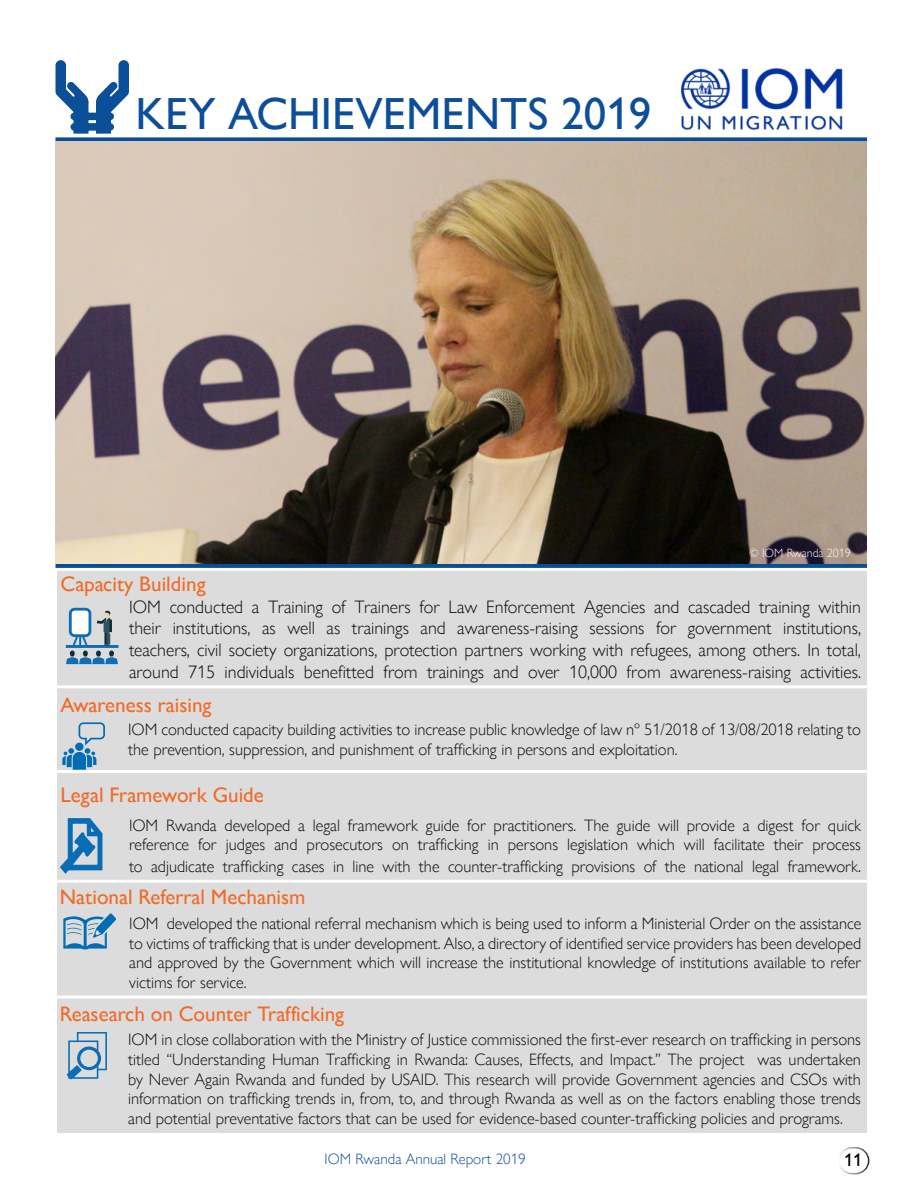
<style>
.page{position:relative;width:921px;height:1188px;background:#fff}
.page>*{position:absolute;margin:0;border:0;box-sizing:border-box;transform-origin:0 0}
.t1{font:45px "Gill Sans Nova";color:#0c4e99}
.t2{font:21px "Gill Sans Nova";color:#f26a27}
.t3{font:300 18px/21.6px "Gill Sans Nova";color:#0b0b0b;text-align:justify}
.t4{font:18px "Gill Sans Nova";color:#000}
.t5{font:300 16.5px/19.8px "Gill Sans Nova";color:#0b0b0b}
.t6{font:300 15px "Gill Sans Nova";color:#0e5099}
.t7{font:300 12px "Gill Sans Nova";color:#fff}
.s1{font-size:18px}
</style>
<div class="page">
<div style="left:57px;top:571px;width:810px;height:562px;background:#dcdcdc"></div>
<hr style="left:54px;top:685px;width:816px;height:3px;background:#fff">
<hr style="left:54px;top:770px;width:816px;height:3px;background:#fff">
<hr style="left:54px;top:880px;width:816px;height:3px;background:#fff">
<hr style="left:54px;top:996px;width:816px;height:3px;background:#fff">
<svg style="left:59px;top:817px;width:45px;height:58px;background:#77a7c9"></svg>
<div style="left:56px;top:137px;width:811px;height:5px;background:#084c9a"></div>
<img style="left:656px;top:68px;width:211px;height:70px">
<svg style="left:66px;top:607px;width:52px;height:57px;background:#9ab5c6"></svg>
<svg style="left:62px;top:722px;width:43px;height:48px;background:#97b8cf"></svg>
<svg style="left:67px;top:1032px;width:40px;height:47px;background:#98b8cf"></svg>
<svg style="left:63px;top:913px;width:53px;height:37px;background:#8eb3ce"></svg>
<div style="left:56px;top:563px;width:811px;height:5px;background:#084c9a"></div>
<div style="left:838px;top:1147px;width:31px;height:27px;border:2px solid #fff;border-radius:13px"></div>
<svg style="left:55px;top:60px;width:74px;height:74px"></svg>
<img style="left:56px;top:142px;width:811px;height:421px">
<h1 class="t1" style="left:136px;top:88px;width:517px">KEY ACHIEVEMENTS 2019</h1>
<p class="t2" style="left:61px;top:572px;width:147px">Capacity Building</p>
<p class="t7" style="left:749px;top:546px;width:103px">© IOM Rwanda 2019</p>
<p class="t3" style="left:129px;top:596px;width:734px">IOM conducted a Training of Trainers for Law Enforcement Agencies and cascaded training within their institutions, as well as trainings and awareness-raising sessions for government institutions, teachers, civil society organizations, protection partners working with refugees, among others. In total, around 715 individuals benefitted from trainings and over 10,000 from awareness-raising activities.</p>
<p class="t2" style="left:61px;top:692px;width:153px">Awareness raising</p>
<p class="t5" style="left:128px;top:720px;width:734px">IOM conducted capacity building activities to increase public knowledge of law nº 51/2018 of 13/08/2018 relating to the prevention, suppression, and punishment of trafficking in persons and exploitation.</p>
<p class="t2" style="left:61px;top:783px;width:205px">Legal Framework Guide</p>
<p class="t5" style="left:129px;top:815px;width:734px">IOM Rwanda developed a legal framework guide for practitioners. The guide will provide a digest for quick reference for judges and prosecutors on trafficking in persons legislation which will facilitate their process</p>
<p class="t5" style="left:129px;top:857px;width:733px">to adjudicate trafficking cases in line with the counter-trafficking provisions of the national legal framework<span class="s1">.</span></p>
<p class="t2" style="left:60px;top:885px;width:247px">National Referral Mechanism</p>
<p class="t5" style="left:129px;top:914px;width:734px;text-align:justify">IOM developed the national referral mechanism which is being used to inform a Ministerial Order on the assistance to victims of trafficking that is under development. Also, a directory of identified service providers has been developed and approved by the Government which will increase the institutional knowledge of institutions available to refer victims for service.</p>
<p class="t2" style="left:60px;top:1002px;width:286px">Reasearch on Counter Trafficking</p>
<p class="t5" style="left:128px;top:1030px;width:734px;text-align:justify">IOM in close collaboration with the Ministry of Justice commissioned the first-ever research on trafficking in persons titled “Understanding Human Trafficking in Rwanda: Causes, Effects, and Impact.” The project was undertaken by Never Again Rwanda and funded by USAID. This research will provide Government agencies and CSOs with information on trafficking trends in, from, to, and through Rwanda as well as on the factors enabling those trends and potential preventative factors that can be used for evidence-based counter-trafficking policies and programs.</p>
<p class="t6" style="left:325px;top:1151px;width:203px">IOM Rwanda Annual Report 2019</p>
<p class="t4" style="left:844px;top:1149px;width:19px">11</p>
</div>
